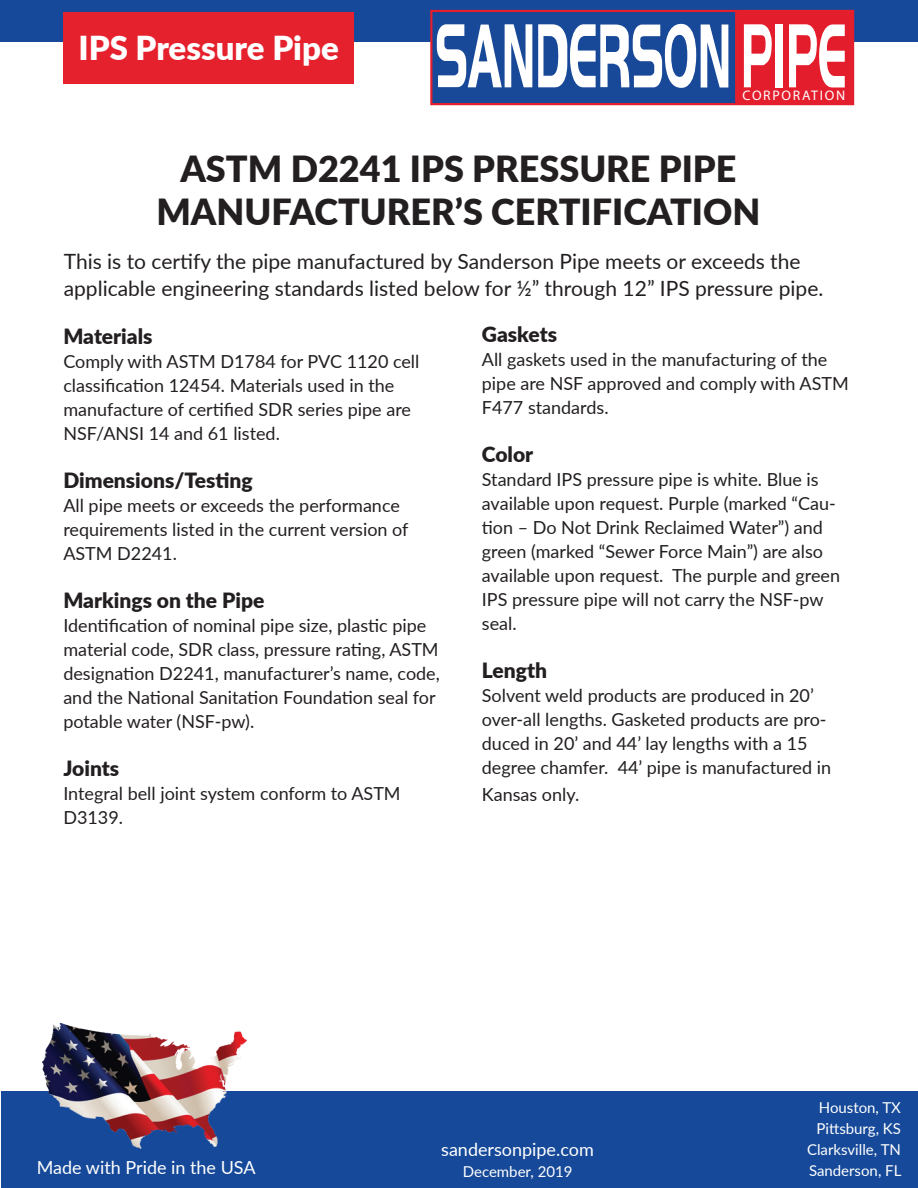
<style>
.page{position:relative;width:918px;height:1188px;background:#fff}
.page>*{position:absolute;margin:0;border:0;box-sizing:border-box;transform-origin:0 0}
.t1{font:900 36px/43.2px "Lato";color:#231f20;text-align:center}
.t2{font:900 33px "Lato";color:#fff}
.t3{font:21px/27px "Lato";color:#231f20}
.t4{font:900 21px "Lato";color:#231f20}
.t5{font:18px/24px "Lato";color:#231f20}
.t6{font:18px "Lato";color:#fff}
.t7{font:15px/21px "Lato";color:#fff;text-align:right}
.t8{font:13.95px "Myriad Pro";letter-spacing:.12em;color:#fff}
</style>
<div class="page">
<div style="left:0;top:0;width:918px;height:41px;background:#164999"></div>
<div style="left:431px;top:11px;width:422px;height:93px;background:#184898"></div>
<div style="left:430px;top:10px;width:424px;height:95px;border:2px solid #e41f2d"></div>
<svg style="left:437px;top:24px;width:95px;height:63px"></svg>
<svg style="left:538px;top:23px;width:190px;height:65px"></svg>
<div style="left:737px;top:13px;width:114px;height:89px;background:#e41d2c"></div>
<div style="left:735px;top:11px;width:117px;height:93px;border:4px solid #e41f2d"></div>
<svg style="left:744px;top:24px;width:28px;height:63px"></svg>
<svg style="left:789px;top:24px;width:56px;height:63px"></svg>
<div style="left:776px;top:24px;width:7px;height:63px;background:#fff"></div>
<div style="left:63px;top:13px;width:291px;height:71px;background:#e6212e"></div>
<div style="left:1px;top:1092px;width:917px;height:96px;background:#164999"></div>
<img style="left:43px;top:1023px;width:203px;height:126px">
<h2 class="t2" style="left:78px;top:23px;width:262px">IPS Pressure Pipe</h2>
<p class="t8" style="left:743px;top:87px;width:104px">CORPORATION</p>
<h1 class="t1" style="left:156px;top:146px;width:606px">ASTM D2241 IPS PRESSURE PIPE<br>MANUFACTURER’S CERTIFICATION</h1>
<p class="t3" style="left:64px;top:247px;width:761px">This is to certify the pipe manufactured by Sanderson Pipe meets or exceeds the applicable engineering standards listed below for ½” through 12” IPS pressure pipe.</p>
<p class="t4" style="left:63px;top:320px;width:91px">Materials</p>
<p class="t5" style="left:63px;top:348px;width:358px">Comply with ASTM D1784 for PVC 1120 cell classification 12454. Materials used in the manufacture of certified SDR series pipe are NSF/ANSI 14 and 61 listed.</p>
<p class="t4" style="left:63px;top:464px;width:191px">Dimensions/Testing</p>
<p class="t5" style="left:63px;top:492px;width:347px">All pipe meets or exceeds the performance requirements listed in the current version of<br>ASTM D2241.</p>
<p class="t4" style="left:63px;top:584px;width:203px">Markings on the Pipe</p>
<p class="t5" style="left:63px;top:612px;width:378px">Identification of nominal pipe size, plastic pipe material code, SDR class, pressure rating, ASTM designation D2241, manufacturer’s name, code, and the National Sanitation Foundation seal for potable water (NSF-pw).</p>
<p class="t4" style="left:63px;top:752px;width:57px">Joints</p>
<p class="t5" style="left:63px;top:780px;width:339px">Integral bell joint system conform to ASTM<br>D3139.</p>
<p class="t4" style="left:482px;top:319px;width:77px">Gaskets</p>
<p class="t5" style="left:482px;top:347px;width:368px">All gaskets used in the manufacturing of the pipe are NSF approved and comply with ASTM<br>F477 standards.</p>
<p class="t4" style="left:482px;top:439px;width:53px">Color</p>
<p class="t5" style="left:482px;top:467px;width:360px">Standard IPS pressure pipe is white. Blue is available upon request. Purple (marked “Cau&shy;tion – Do Not Drink Reclaimed Water”) and green (marked “Sewer Force Main”) are also available upon request. The purple and green IPS pressure pipe will not carry the NSF-pw seal.</p>
<p class="t4" style="left:482px;top:655px;width:67px">Length</p>
<p class="t5" style="left:482px;top:683px;width:351px">Solvent weld products are produced in 20’ over-all lengths. Gasketed products are pro&shy;duced in 20’ and 44’ lay lengths with a 15 degree chamfer. 44’ pipe is manufactured in</p>
<p class="t5" style="left:482px;top:782px;width:99px">Kansas only.</p>
<p class="t6" style="left:441px;top:1136px;width:154px">sandersonpipe.com</p>
<p class="t7" style="left:807px;top:1096px;width:95px">Houston, TX<br>Pittsburg, KS<br>Clarksville, TN</p>
<p class="t6" style="left:37px;top:1155px;width:221px">Made with Pride in the USA</p>
<p class="t7" style="left:463px;top:1160px;width:111px">December, 2019</p>
<p class="t7" style="left:809px;top:1159px;width:94px">Sanderson, FL</p>
</div>
